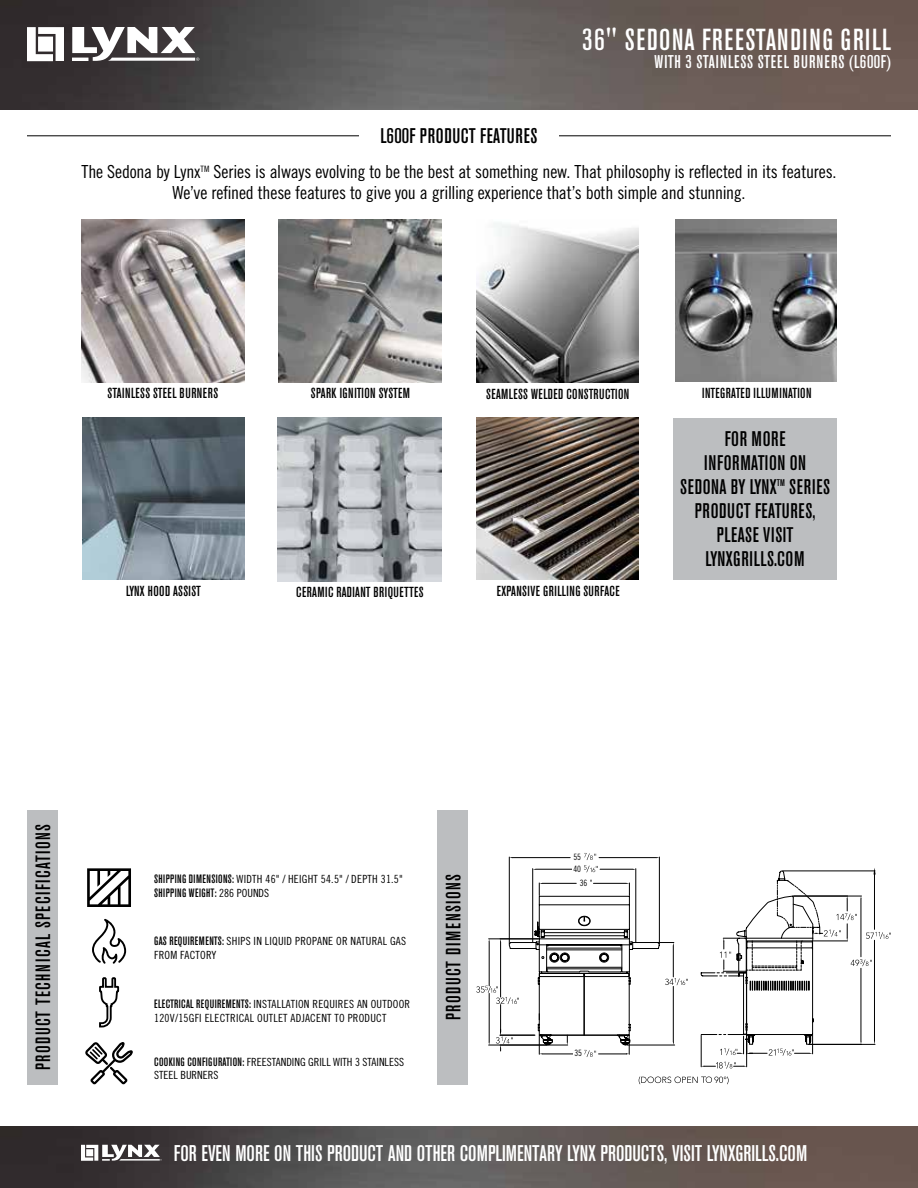
<style>
.page{position:relative;width:918px;height:1188px;background:#fff}
.page>*{position:absolute;margin:0;border:0;box-sizing:border-box;transform-origin:0 0}
.t1{font:500 condensed 30.15px "Akzidenz Grotesk BE";letter-spacing:.05em;color:#fff}
.t2{font:500 condensed 22.5px "Akzidenz Grotesk BE";color:#fff}
.t3{font:500 condensed 21px/24px "Akzidenz Grotesk BE";letter-spacing:.03em;color:#000;text-align:center}
.t4{font:500 condensed 20.55px "Akzidenz Grotesk BE";letter-spacing:.07em;color:#000}
.t5{font:500 condensed 18.3px "Akzidenz Grotesk BE";letter-spacing:.04em;color:#fff}
.t6{font:18px/21px "Trade Gothic LT Std Cn 18";letter-spacing:-.01em;color:#000;text-align:center}
.t7{font:500 condensed 14.4px "Akzidenz Grotesk BE";letter-spacing:.03em;color:#000}
.t8{font:500 condensed 12px "Akzidenz Grotesk BE";letter-spacing:.04em;color:#000}
.t9{font:11.25px/14.4px "Trade Gothic LT Std Cn 18";letter-spacing:.02em;color:#000}
.t10{font:11.25px/13.5px "Trade Gothic LT Std Cn 18";color:#000}
.t11{font:8.7px/12.1px "Trade Gothic LT Std Cn 18";letter-spacing:-.025em;color:#000}
.s1{font-family:"Akzidenz Grotesk BE";font-weight:500;font-stretch:condensed;font-size:12px}
.s2{font-family:"Trade Gothic LT Std Cn 18";font-weight:400;font-stretch:normal;font-size:11.25px}
</style>
<div class="page">
<svg style="left:87px;top:868px;width:44px;height:39px"></svg>
<svg style="left:92px;top:919px;width:34px;height:109px"></svg>
<svg style="left:85px;top:1042px;width:48px;height:42px"></svg>
<div style="left:27px;top:810px;width:31px;height:274px;background:#bcbec0"></div>
<img style="left:0;top:0;width:918px;height:109px">
<svg style="left:27px;top:27px;width:37px;height:34px"></svg>
<svg style="left:72px;top:27px;width:127px;height:34px"></svg>
<img style="left:675px;top:220px;width:162px;height:162px">
<img style="left:82px;top:418px;width:162px;height:162px">
<img style="left:279px;top:220px;width:163px;height:163px">
<img style="left:476px;top:418px;width:162px;height:162px">
<img style="left:476px;top:223px;width:163px;height:159px">
<img style="left:278px;top:418px;width:163px;height:163px">
<img style="left:82px;top:220px;width:163px;height:163px">
<hr style="left:27px;top:135px;width:864px;height:1px;background:#000">
<div style="left:359px;top:127px;width:200px;height:28px;background:#fff"></div>
<div style="left:674px;top:418px;width:163px;height:162px;background:#bcbec0"></div>
<img style="left:0;top:1127px;width:918px;height:61px">
<svg style="left:81px;top:1145px;width:81px;height:16px"></svg>
<div style="left:437px;top:810px;width:31px;height:274px;background:#bcbec0"></div>
<hr style="left:701px;top:1035px;width:1px;height:32px;background:#000">
<hr style="left:746px;top:1035px;width:1px;height:32px;background:#000">
<svg style="left:701px;top:868px;width:190px;height:188px"></svg>
<svg style="left:701px;top:1062px;width:46px;height:7px"></svg>
<hr style="left:600px;top:869px;width:33px;height:1px;background:#000">
<hr style="left:536px;top:869px;width:36px;height:1px;background:#000">
<hr style="left:636px;top:869px;width:1px;height:73px;background:#000">
<hr style="left:532px;top:869px;width:1px;height:73px;background:#000">
<hr style="left:599px;top:857px;width:57px;height:1px;background:#000">
<hr style="left:512px;top:857px;width:58px;height:1px;background:#000">
<hr style="left:659px;top:857px;width:1px;height:87px;background:#000">
<hr style="left:509px;top:857px;width:1px;height:87px;background:#000">
<svg style="left:584px;top:853px;width:14px;height:19px"></svg>
<svg style="left:476px;top:880px;width:212px;height:177px"></svg>
<svg style="left:639px;top:1077px;width:90px;height:7px"></svg>
<h3 class="t3" style="left:380px;top:124px;width:159px">L600F PRODUCT FEATURES</h3>
<h1 class="t1" style="left:582px;top:23px;width:310px">36" SEDONA FREESTANDING GRILL</h1>
<h3 class="t5" style="left:655px;top:52px;width:238px">WITH 3 STAINLESS STEEL BURNERS (L600F)</h3>
<h3 class="t6" style="left:81px;top:161px;width:757px">The Sedona by Lynx<sup>TM</sup> Series is always evolving to be the best at something new. That philosophy is reflected in its features.<br>We’ve refined these features to give you a grilling experience that’s both simple and stunning.</h3>
<p class="t7" style="left:311px;top:385px;width:101px">SPARK IGNITION SYSTEM</p>
<p class="t7" style="left:108px;top:385px;width:112px">STAINLESS STEEL BURNERS</p>
<p class="t7" style="left:702px;top:385px;width:111px">INTEGRATED ILLUMINATION</p>
<h3 class="t3" style="left:680px;top:427px;width:152px">FOR MORE<br>INFORMATION ON<br>SEDONA BY LYNX<sup>TM</sup> SERIES<br>PRODUCT FEATURES,<br>PLEASE VISIT<br>LYNXGRILLS.COM</h3>
<p class="t7" style="left:486px;top:386px;width:145px">SEAMLESS WELDED CONSTRUCTION</p>
<p class="t7" style="left:126px;top:583px;width:76px">LYNX HOOD ASSIST</p>
<p class="t7" style="left:296px;top:584px;width:129px">CERAMIC RADIANT BRIQUETTES</p>
<p class="t7" style="left:497px;top:583px;width:124px">EXPANSIVE GRILLING SURFACE</p>
<h3 class="t4" style="left:32px;top:1070px;width:248px;rotate:-90deg">PRODUCT TECHNICAL SPECIFICATIONS</h3>
<p class="t9" style="left:154px;top:871px;width:250px"><span class="s1">SHIPPING DIMENSIONS:</span> WIDTH 46" / HEIGHT 54.5" / DEPTH 31.5"</p>
<p class="t8" style="left:154px;top:886px;width:117px">SHIPPING WEIGHT: <span class="s2">286 POUNDS</span></p>
<p class="t9" style="left:154px;top:933px;width:253px"><span class="s1">GAS REQUIREMENTS:</span> SHIPS IN LIQUID PROPANE OR NATURAL GAS<br>FROM FACTORY</p>
<p class="t9" style="left:154px;top:996px;width:258px"><span class="s1">ELECTRICAL REQUIREMENTS:</span> INSTALLATION REQUIRES AN OUTDOOR<br>120V/15GFI ELECTRICAL OUTLET ADJACENT TO PRODUCT</p>
<p class="t10" style="left:154px;top:1055px;width:251px"><span class="s1">COOKING CONFIGURATION:</span> FREESTANDING GRILL WITH 3 STAINLESS<br>STEEL BURNERS</p>
<h3 class="t4" style="left:442px;top:1020px;width:148px;rotate:-90deg">PRODUCT DIMENSIONS</h3>
<p class="t11" style="left:573px;top:850px;width:9px">55<br>40</p>
<p class="t11" style="left:580px;top:877px;width:9px">36</p>
<p class="t11" style="left:574px;top:1047px;width:9px">35</p>
<h2 class="t2" style="left:174px;top:1140px;width:635px">FOR EVEN MORE ON THIS PRODUCT AND OTHER COMPLIMENTARY LYNX PRODUCTS, VISIT LYNXGRILLS.COM</h2>
</div>
